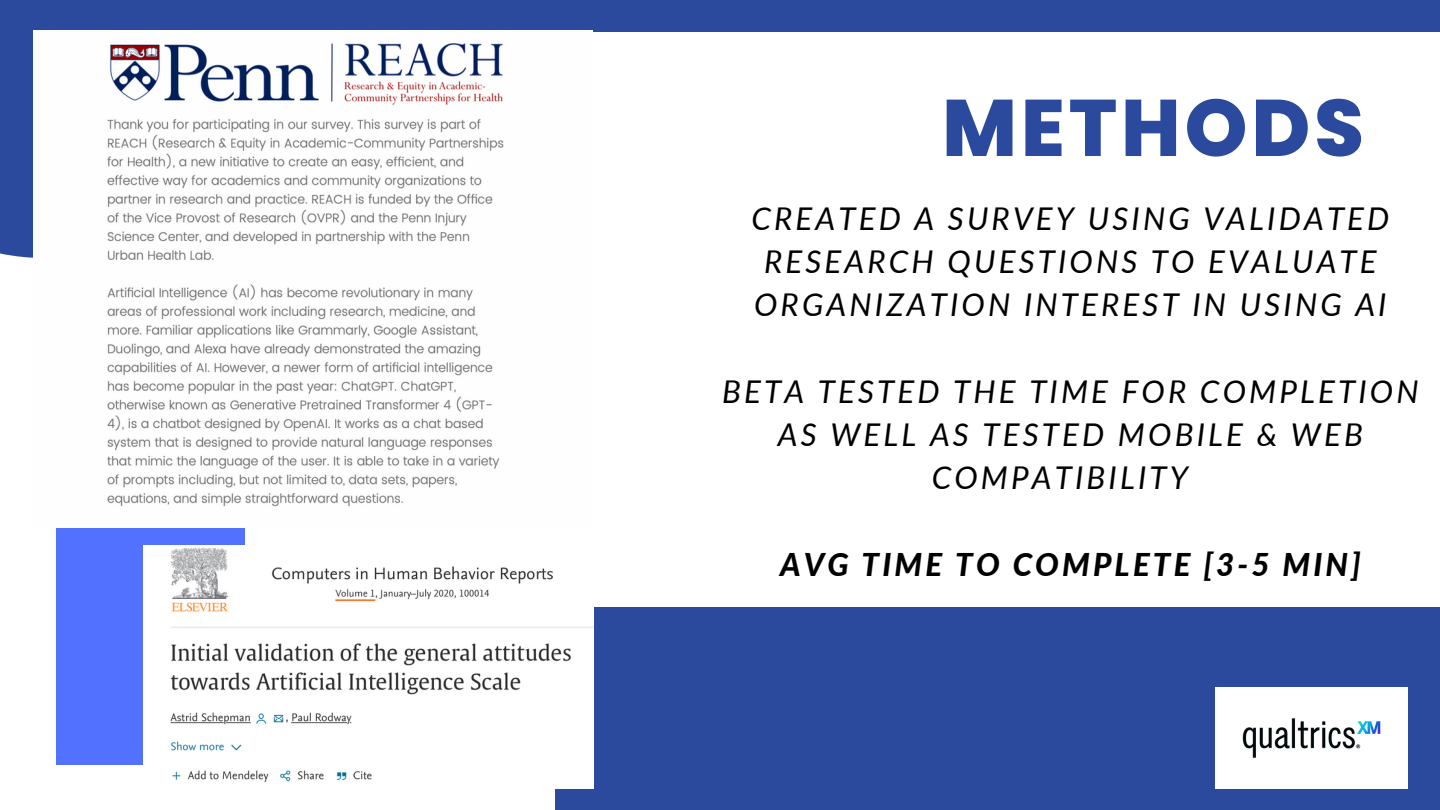
<style>
.page{position:relative;width:1440px;height:810px;background:#fff}
.page>*{position:absolute;margin:0;border:0;box-sizing:border-box;transform-origin:0 0}
.t1{font:800 80px "Poppins";letter-spacing:.05em;color:#2b4a9d}
.t2{font:italic 31.4px/43.3px "Lato";letter-spacing:.1em;color:#000;text-align:center}
.t3{font:italic 800 31.4px "Lato";letter-spacing:.1em;color:#000}
</style>
<div class="page">
<div style="left:0;top:0;width:273px;height:258px;background:#2b4a9d"></div>
<div style="left:57px;top:45px;width:188px;height:720px;background:#5271ff"></div>
<div style="left:555px;top:607px;width:885px;height:203px;background:#2b4a9d"></div>
<div style="left:263px;top:0;width:1177px;height:32px;background:#2b4a9d"></div>
<img style="left:1216px;top:688px;width:192px;height:100px">
<img style="left:144px;top:545px;width:449px;height:243px">
<img style="left:33px;top:31px;width:560px;height:496px">
<p class="t1" style="left:942px;top:72px;width:423px">METHODS</p>
<p class="t2" style="left:751px;top:196px;width:640px">CREATED A SURVEY USING VALIDATED<br>RESEARCH QUESTIONS TO EVALUATE<br>ORGANIZATION INTEREST IN USING AI</p>
<p class="t2" style="left:722px;top:369px;width:698px">BETA TESTED THE TIME FOR COMPLETION</p>
<p class="t2" style="left:778px;top:412px;width:587px">AS WELL AS TESTED MOBILE &amp; WEB</p>
<p class="t2" style="left:932px;top:456px;width:258px">COMPATIBILITY</p>
<p class="t3" style="left:780px;top:545px;width:582px">AVG TIME TO COMPLETE [3-5 MIN]</p>
</div>
